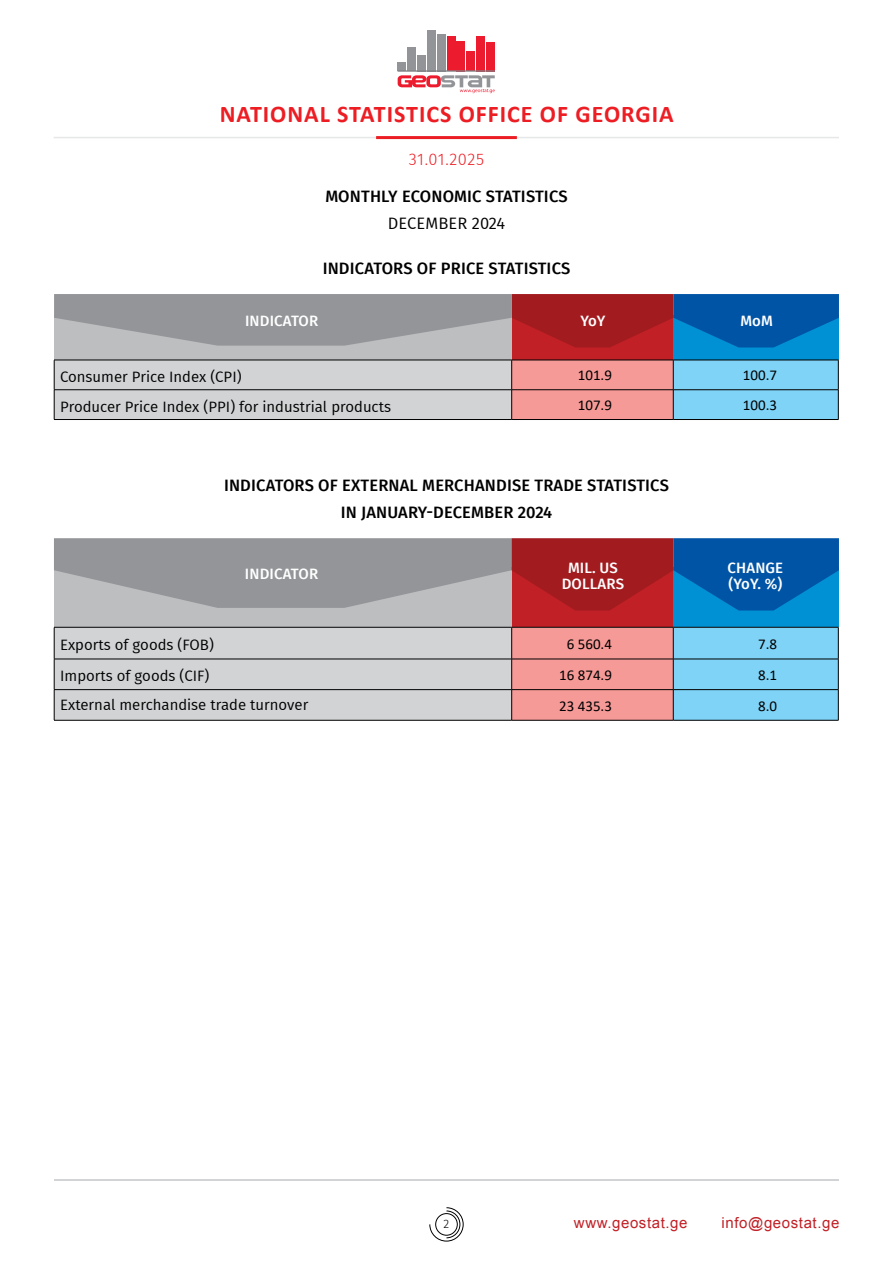
<style>
.page{position:relative;width:893px;height:1263px;background:#fff}
.page>*{position:absolute;margin:0;border:0;box-sizing:border-box;transform-origin:0 0}
.t1{font:700 24px "Calibri";letter-spacing:.04em;color:#ed1d24}
.t2{font:500 16.5px/27px "Fira GO";letter-spacing:.01em;color:#000;text-align:center}
.t3{font:16.5px "Fira GO";letter-spacing:.01em;color:#000}
.t4{font:300 16.5px "Fira GO";letter-spacing:.025em;color:#ed1d24}
.t5{font:15px "Fira GO";color:#000}
.t6{font:500 15px/16.5px "Fira GO";letter-spacing:.01em;color:#fff;text-align:center}
.t7{font:15px "Calibri";color:#000}
.t8{font:15px "BPG Ingiri Arial";letter-spacing:.04em;color:#c12026}
.t9{font:300 12px "Fira GO";color:#000}
</style>
<div class="page">
<svg style="left:429px;top:1207px;width:35px;height:34px"></svg>
<hr style="left:54px;top:1179px;width:785px;height:1px;background:#a7a9ac">
<hr style="left:54px;top:137px;width:785px;height:1px;background:#e6e7e8">
<hr style="left:376px;top:136px;width:141px;height:3px;background:#ed1d24">
<div style="left:398px;top:62px;width:8px;height:9px;background:#929497"></div>
<div style="left:407px;top:47px;width:9px;height:24px;background:#929497"></div>
<div style="left:417px;top:55px;width:9px;height:16px;background:#929497"></div>
<div style="left:427px;top:30px;width:9px;height:41px;background:#929497"></div>
<div style="left:437px;top:34px;width:9px;height:37px;background:#929497"></div>
<div style="left:447px;top:37px;width:8px;height:34px;background:#ec1b2e"></div>
<div style="left:457px;top:41px;width:8px;height:30px;background:#ec1b2e"></div>
<div style="left:466px;top:52px;width:9px;height:19px;background:#ec1b2e"></div>
<div style="left:476px;top:36px;width:9px;height:35px;background:#ec1b2e"></div>
<div style="left:486px;top:42px;width:9px;height:29px;background:#ec1b2e"></div>
<hr style="left:398px;top:70px;width:97px;height:2px;background:#808184">
<svg style="left:398px;top:75px;width:97px;height:18px"></svg>
<div style="left:54px;top:567px;width:458px;height:60px;background:#bcbec0"></div>
<div style="left:512px;top:567px;width:161px;height:60px;background:#c12026"></div>
<div style="left:673px;top:567px;width:166px;height:60px;background:#0091d4"></div>
<svg style="left:54px;top:538px;width:785px;height:72px"></svg>
<div style="left:512px;top:316px;width:161px;height:44px;background:#c12026"></div>
<div style="left:673px;top:316px;width:166px;height:44px;background:#0091d4"></div>
<div style="left:54px;top:316px;width:458px;height:44px;background:#bcbec0"></div>
<svg style="left:54px;top:294px;width:785px;height:53px"></svg>
<svg style="left:55px;top:628px;width:783px;height:92px;background:#c5c5cc"></svg>
<hr style="left:512px;top:627px;width:161px;height:1px;background:#000">
<hr style="left:512px;top:659px;width:161px;height:1px;background:#000">
<hr style="left:512px;top:689px;width:161px;height:1px;background:#000">
<hr style="left:512px;top:720px;width:161px;height:1px;background:#000">
<hr style="left:673px;top:627px;width:165px;height:1px;background:#000">
<hr style="left:673px;top:627px;width:1px;height:32px;background:#000">
<hr style="left:838px;top:627px;width:1px;height:32px;background:#000">
<hr style="left:673px;top:659px;width:165px;height:1px;background:#000">
<hr style="left:673px;top:659px;width:1px;height:30px;background:#000">
<hr style="left:838px;top:659px;width:1px;height:30px;background:#000">
<hr style="left:673px;top:689px;width:165px;height:1px;background:#000">
<hr style="left:673px;top:690px;width:1px;height:30px;background:#000">
<hr style="left:838px;top:690px;width:1px;height:30px;background:#000">
<hr style="left:673px;top:720px;width:165px;height:1px;background:#000">
<hr style="left:54px;top:627px;width:458px;height:1px;background:#000">
<hr style="left:54px;top:627px;width:1px;height:32px;background:#000">
<hr style="left:511px;top:627px;width:1px;height:32px;background:#000">
<hr style="left:54px;top:659px;width:458px;height:1px;background:#000">
<hr style="left:54px;top:659px;width:1px;height:30px;background:#000">
<hr style="left:511px;top:659px;width:1px;height:30px;background:#000">
<hr style="left:54px;top:689px;width:458px;height:1px;background:#000">
<hr style="left:54px;top:690px;width:1px;height:30px;background:#000">
<hr style="left:511px;top:690px;width:1px;height:30px;background:#000">
<hr style="left:54px;top:720px;width:458px;height:1px;background:#000">
<hr style="left:512px;top:419px;width:161px;height:1px;background:#000">
<hr style="left:673px;top:419px;width:165px;height:1px;background:#000">
<svg style="left:54px;top:360px;width:785px;height:59px;background:#c1c1c8"></svg>
<hr style="left:54px;top:419px;width:458px;height:1px;background:#000">
<h1 class="t1" style="left:220px;top:97px;width:455px">NATIONAL STATISTICS OFFICE OF GEORGIA</h1>
<p class="t4" style="left:409px;top:149px;width:77px">31.01.2025</p>
<p class="t2" style="left:325px;top:183px;width:244px">MONTHLY ECONOMIC STATISTICS</p>
<p class="t3" style="left:388px;top:214px;width:119px">DECEMBER 2024</p>
<p class="t2" style="left:323px;top:255px;width:249px">INDICATORS OF PRICE STATISTICS</p>
<p class="t6" style="left:245px;top:312px;width:75px">INDICATOR</p>
<p class="t6" style="left:580px;top:312px;width:27px">YoY</p>
<p class="t6" style="left:740px;top:312px;width:34px">MoM</p>
<p class="t5" style="left:60px;top:368px;width:183px">Consumer Price Index (CPI)</p>
<p class="t7" style="left:578px;top:365px;width:36px">101.9</p>
<p class="t7" style="left:743px;top:365px;width:36px">100.7</p>
<p class="t5" style="left:60px;top:398px;width:332px">Producer Price Index (PPI) for industrial products</p>
<p class="t7" style="left:578px;top:395px;width:36px">107.9</p>
<p class="t7" style="left:743px;top:395px;width:36px">100.3</p>
<p class="t2" style="left:224px;top:472px;width:446px">INDICATORS OF EXTERNAL MERCHANDISE TRADE STATISTICS<br>IN JANUARY-DECEMBER 2024</p>
<p class="t6" style="left:245px;top:565px;width:75px">INDICATOR</p>
<p class="t6" style="left:562px;top:559px;width:64px">MIL. US<br>DOLLARS</p>
<p class="t6" style="left:728px;top:559px;width:57px;text-align:left">CHANGE (YoY. %)</p>
<p class="t5" style="left:60px;top:636px;width:155px">Exports of goods (FOB)</p>
<p class="t7" style="left:567px;top:633px;width:47px">6 560.4</p>
<p class="t7" style="left:758px;top:633px;width:20px">7.8</p>
<p class="t5" style="left:60px;top:667px;width:151px">Imports of goods (CIF)</p>
<p class="t7" style="left:559px;top:664px;width:54px">16 874.9</p>
<p class="t7" style="left:758px;top:664px;width:20px">8.1</p>
<p class="t5" style="left:60px;top:696px;width:250px">External merchandise trade turnover</p>
<p class="t7" style="left:559px;top:695px;width:54px">23 435.3</p>
<p class="t7" style="left:758px;top:695px;width:20px">8.0</p>
<p class="t9" style="left:444px;top:1217px;width:7px">2</p>
<p class="t8" style="left:574px;top:1213px;width:115px">www.geostat.ge</p>
<p class="t8" style="left:722px;top:1213px;width:119px">info@geostat.ge</p>
</div>
